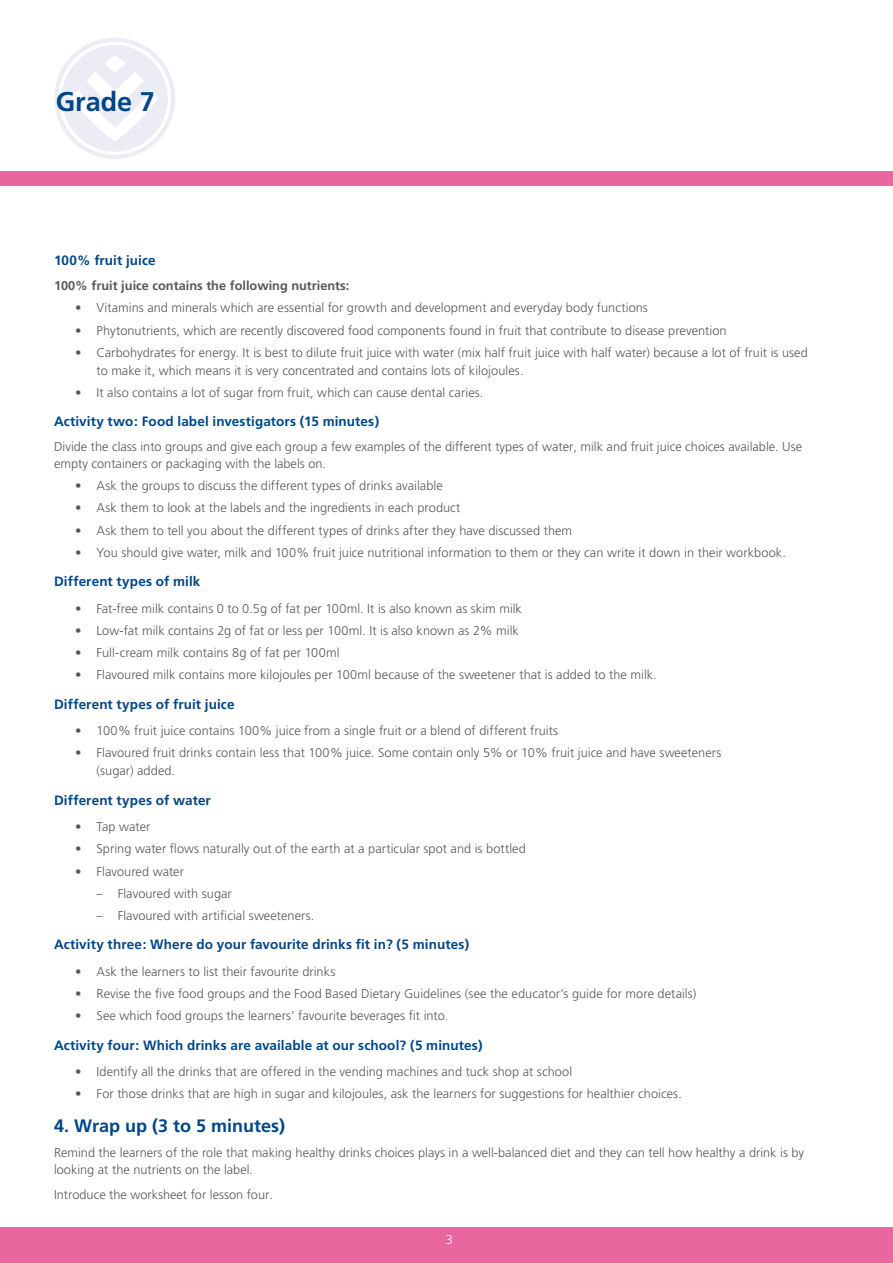
<style>
.page{position:relative;width:893px;height:1263px;background:#fff}
.page>*{position:absolute;margin:0;border:0;box-sizing:border-box;transform-origin:0 0}
.t1{font:700 27px "Frutiger";color:#004687}
.t2{font:700 18px "Frutiger";color:#004687}
.t3{font:700 13.5px "Frutiger";letter-spacing:.005em;color:#004687}
.t4{font:300 12.75px/18px "Frutiger";letter-spacing:.005em;color:#58585a}
.t5{font:700 12.75px "Frutiger";color:#58585a}
.t6{font:300 12.75px "Frutiger";color:#fff}
</style>
<div class="page">
<svg style="left:54px;top:38px;width:121px;height:121px"></svg>
<div style="left:0;top:1227px;width:893px;height:36px;background:#e9669e"></div>
<div style="left:0;top:171px;width:893px;height:14px;background:#e9669e"></div>
<h1 class="t1" style="left:56px;top:86px;width:101px">Grade 7</h1>
<p class="t3" style="left:54px;top:252px;width:103px">100% fruit juice</p>
<p class="t5" style="left:54px;top:278px;width:297px">100% fruit juice contains the following nutrients:</p>
<p class="t4" style="left:75px;top:299px;width:574px">• Vitamins and minerals which are essential for growth and development and everyday body functions</p>
<p class="t4" style="left:75px;top:321px;width:653px">• Phytonutrients, which are recently discovered food components found in fruit that contribute to disease prevention</p>
<p class="t4" style="left:97px;top:343px;width:713px;text-indent:-22px">• Carbohydrates for energy. It is best to dilute fruit juice with water (mix half fruit juice with half water) because a lot of fruit is used to make it, which means it is very concentrated and contains lots of kilojoules.</p>
<p class="t4" style="left:75px;top:384px;width:410px">• It also contains a lot of sugar from fruit, which can cause dental caries.</p>
<p class="t3" style="left:54px;top:414px;width:327px">Activity two: Food label investigators (15 minutes)</p>
<p class="t4" style="left:54px;top:439px;width:750px;line-height:16.5px">Divide the class into groups and give each group a few examples of the different types of water, milk and fruit juice choices available. Use empty containers or packaging with the labels on.</p>
<p class="t4" style="left:75px;top:477px;width:369px">• Ask the groups to discuss the different types of drinks available</p>
<p class="t4" style="left:75px;top:499px;width:387px">• Ask them to look at the labels and the ingredients in each product</p>
<p class="t4" style="left:75px;top:521px;width:499px">• Ask them to tell you about the different types of drinks after they have discussed them</p>
<p class="t4" style="left:75px;top:543px;width:712px">• You should give water, milk and 100% fruit juice nutritional information to them or they can write it down in their workbook.</p>
<p class="t3" style="left:54px;top:573px;width:148px">Different types of milk</p>
<p class="t4" style="left:75px;top:599px;width:448px">• Fat-free milk contains 0 to 0.5g of fat per 100ml. It is also known as skim milk</p>
<p class="t4" style="left:75px;top:621px;width:445px">• Low-fat milk contains 2g of fat or less per 100ml. It is also known as 2% milk</p>
<p class="t4" style="left:75px;top:644px;width:266px">• Full-cream milk contains 8g of fat per 100ml</p>
<p class="t4" style="left:75px;top:666px;width:583px">• Flavoured milk contains more kilojoules per 100ml because of the sweetener that is added to the milk.</p>
<p class="t3" style="left:54px;top:696px;width:182px">Different types of fruit juice</p>
<p class="t4" style="left:75px;top:722px;width:485px">• 100% fruit juice contains 100% juice from a single fruit or a blend of different fruits</p>
<p class="t4" style="left:97px;top:744px;width:626px;text-indent:-22px">• Flavoured fruit drinks contain less that 100% juice. Some contain only 5% or 10% fruit juice and have sweeteners (sugar) added.</p>
<p class="t3" style="left:54px;top:792px;width:158px">Different types of water</p>
<p class="t4" style="left:75px;top:818px;width:77px">• Tap water</p>
<p class="t4" style="left:75px;top:840px;width:452px">• Spring water flows naturally out of the earth at a particular spot and is bottled</p>
<p class="t4" style="left:75px;top:862px;width:110px">• Flavoured water</p>
<p class="t4" style="left:97px;top:884px;width:137px">– Flavoured with sugar</p>
<p class="t4" style="left:97px;top:907px;width:219px">– Flavoured with artificial sweeteners.</p>
<p class="t3" style="left:54px;top:937px;width:417px">Activity three: Where do your favourite drinks fit in? (5 minutes)</p>
<p class="t4" style="left:75px;top:962px;width:262px">• Ask the learners to list their favourite drinks</p>
<p class="t4" style="left:75px;top:985px;width:623px">• Revise the five food groups and the Food Based Dietary Guidelines (see the educator’s guide for more details)</p>
<p class="t4" style="left:75px;top:1007px;width:375px">• See which food groups the learners’ favourite beverages fit into.</p>
<p class="t3" style="left:54px;top:1037px;width:430px">Activity four: Which drinks are available at our school? (5 minutes)</p>
<p class="t4" style="left:75px;top:1063px;width:499px">• Identify all the drinks that are offered in the vending machines and tuck shop at school</p>
<p class="t4" style="left:75px;top:1085px;width:608px">• For those drinks that are high in sugar and kilojoules, ask the learners for suggestions for healthier choices.</p>
<h2 class="t2" style="left:54px;top:1115px;width:233px">4. Wrap up (3 to 5 minutes)</h2>
<p class="t4" style="left:54px;top:1144px;width:752px;line-height:16.5px">Remind the learners of the role that making healthy drinks choices plays in a well-balanced diet and they can tell how healthy a drink is by looking at the nutrients on the label.</p>
<p class="t4" style="left:54px;top:1185px;width:220px">Introduce the worksheet for lesson four.</p>
<p class="t6" style="left:446px;top:1232px;width:9px">3</p>
</div>
